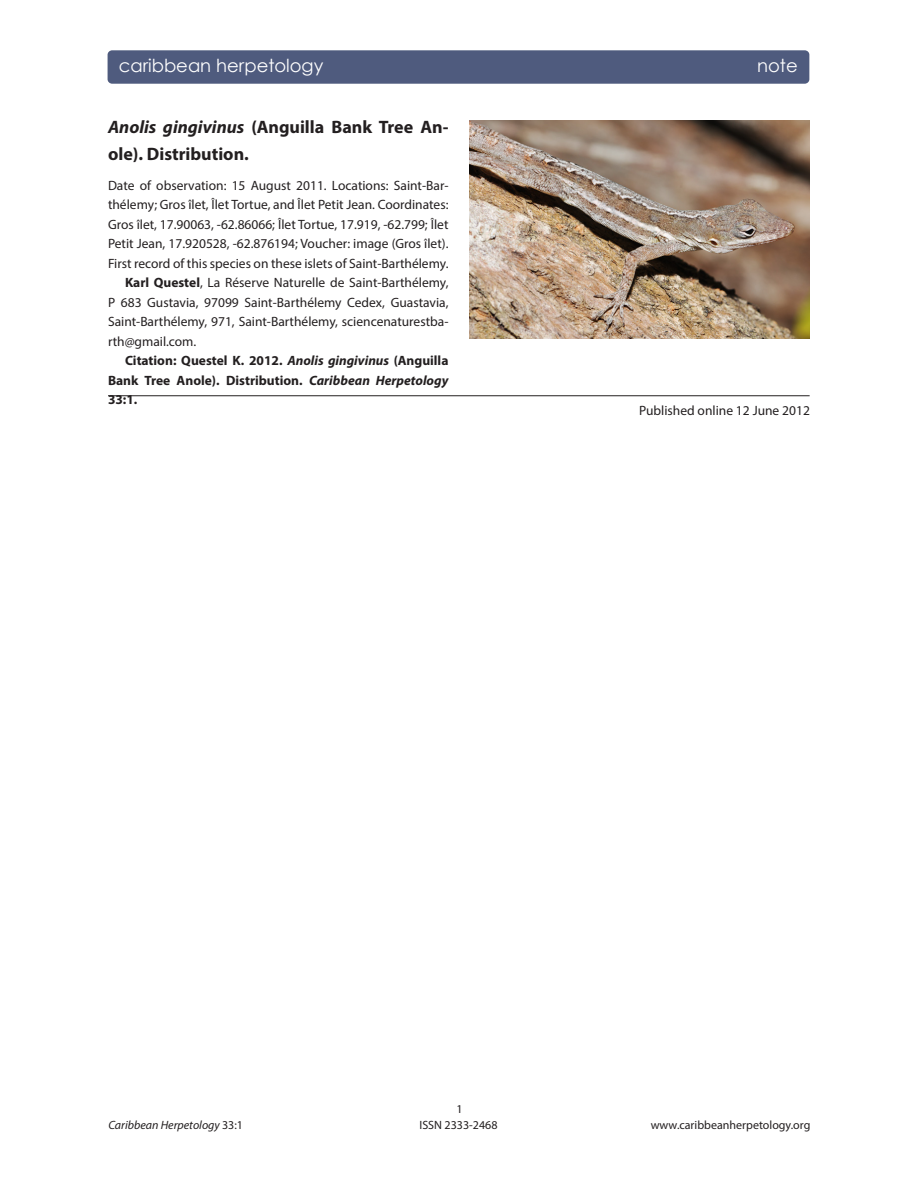
<style>
.page{position:relative;width:918px;height:1188px;background:#fff}
.page>*{position:absolute;margin:0;border:0;box-sizing:border-box;transform-origin:0 0}
.t1{font:700 18px/27px "Myriad Pro";color:#231f20}
.t2{font:18px "Century Gothic";color:#fff}
.t3{font:13.5px/19.5px "Myriad Pro";color:#231f20;text-align:justify}
.t4{font:700 13.5px/19.5px "Myriad Pro";color:#231f20;text-align:justify}
.t5{font:12px "Myriad Pro";color:#231f20}
.t6{font:italic 12px "Myriad Pro";color:#231f20}
.s1{font-style:italic}
.s2{font-weight:700}
.s3{font-style:normal}
</style>
<div class="page">
<hr style="left:108px;top:395px;width:702px;height:1px;background:#231f20">
<img style="left:470px;top:120px;width:340px;height:219px">
<div style="left:108px;top:50px;width:701px;height:34px;background:#4f5b7e;border-radius:5px"></div>
<p class="t2" style="left:119px;top:53px;width:206px">caribbean herpetology</p>
<p class="t2" style="left:757px;top:53px;width:42px">note</p>
<p class="t1" style="left:108px;top:112px;width:342px"><span class="s1">Anolis gingivinus</span> (Anguilla Bank Tree An&shy;ole). Distribution.</p>
<p class="t3" style="left:108px;top:175px;width:342px">Date of observation: 15 August 2011. Locations: Saint-Bar&shy;thélemy; Gros îlet, Îlet Tortue, and Îlet Petit Jean. Coordinates:<br>Gros îlet, 17.90063, -62.86066; Îlet Tortue, 17.919, -62.799; Îlet Petit Jean, 17.920528, -62.876194; Voucher: image (Gros îlet).<br>First record of this species on these islets of Saint-Barthélemy.</p>
<p class="t3" style="left:108px;top:273px;width:342px;text-indent:17px"><span class="s2">Karl Questel</span>, La Réserve Naturelle de Saint-Barthélemy, P 683 Gustavia, 97099 Saint-Barthélemy Cedex, Guastavia, Saint-Barthélemy, 971, Saint-Barthélemy, sciencenaturestba&shy;rth@gmail.com.</p>
<p class="t4" style="left:108px;top:350px;width:342px;text-indent:17px">Citation: Questel K. 2012. <span class="s1">Anolis gingivinus</span> (Anguilla Bank Tree Anole). Distribution. <span class="s1">Caribbean Herpetology </span>33:1.</p>
<p class="t3" style="left:639px;top:401px;width:172px">Published online 12 June 2012</p>
<p class="t5" style="left:456px;top:1101px;width:8px">1</p>
<p class="t5" style="left:419px;top:1117px;width:80px">ISSN 2333-2468</p>
<p class="t6" style="left:108px;top:1117px;width:136px">Caribbean Herpetology <span class="s3">33:1</span></p>
<p class="t5" style="left:651px;top:1117px;width:161px">www.caribbeanherpetology.org</p>
</div>
